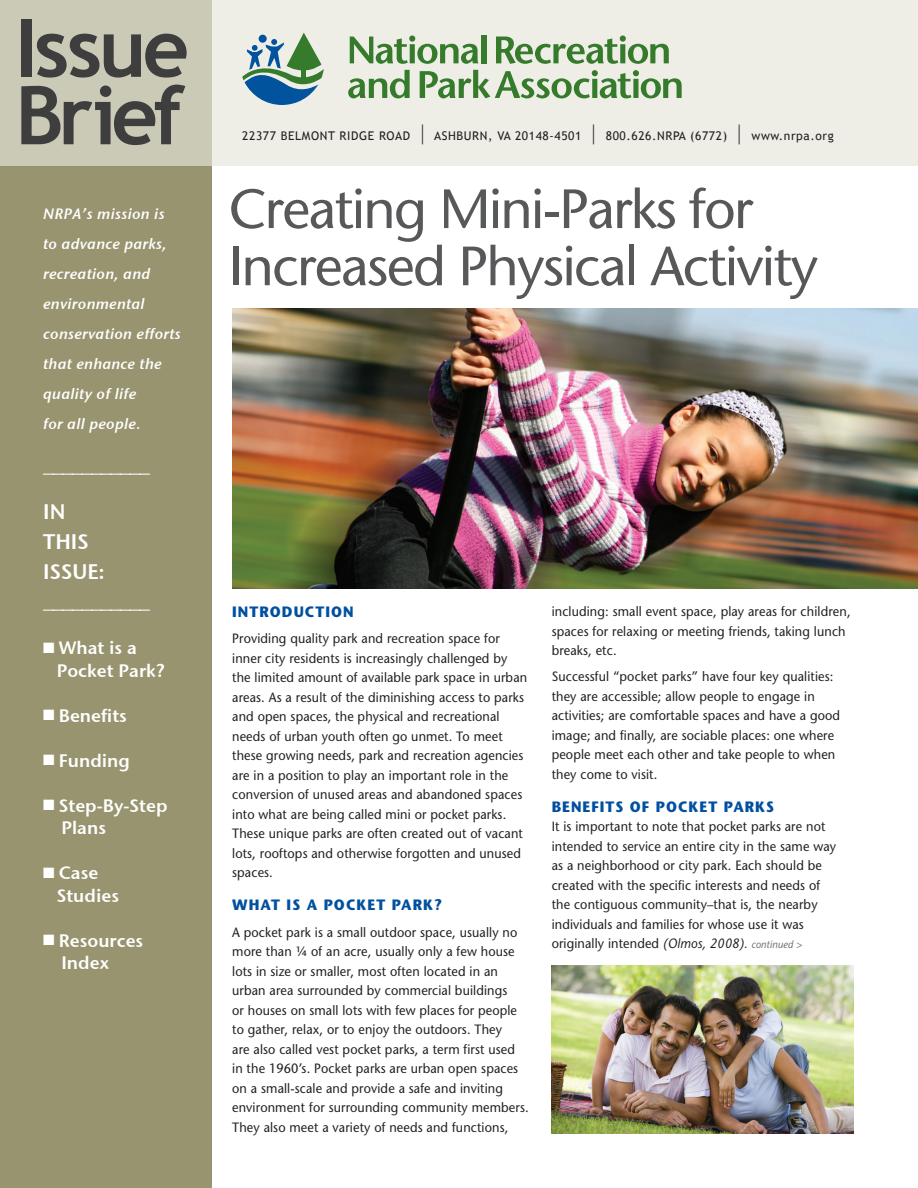
<style>
.page{position:relative;width:918px;height:1188px;background:#fff}
.page>*{position:absolute;margin:0;border:0;box-sizing:border-box;transform-origin:0 0}
.t1{font:700 81px "Trebuchet MS";letter-spacing:-.045em;color:#3e3e3f}
.t2{font:55.2px/57.2px "Stone Sans";letter-spacing:-.03em;color:#57585a}
.t3{font:21px "Stone Sans Sem ITCTT Semi";color:#fff}
.t4{font:18px/22.5px "Stone Sans Sem ITCTT Semi";color:#fff}
.t5{font:15px/30px "Stone Sans Sem ITCTT Semi Ita";letter-spacing:.02em;color:#fff}
.t6{font:700 15px "Stone Sans";letter-spacing:.075em;color:#01509f;scale:.94 1}
.t7{font:13.5px/19.5px "Stone Sans";letter-spacing:.01em;color:#231f20;scale:.94 1}
.t8{font:12px "Trebuchet MS";letter-spacing:.05em;color:#231f20}
.t9{font:10.5px "Stone Sans Sem ITCTT Semi";color:#fff;scale:2 1}
.s1{font-size:24px}
.s2{font-style:italic}
.s3{font-style:italic;font-size:10.5px;color:#6c6d70}
</style>
<div class="page">
<img style="left:232px;top:309px;width:686px;height:280px">
<div style="left:0;top:0;width:212px;height:1188px;background:#98946f"></div>
<svg style="left:0;top:0;width:918px;height:166px;background:#e4e3d9"></svg>
<svg style="left:242px;top:33px;width:82px;height:72px;background:#86abad"></svg>
<svg style="left:350px;top:36px;width:128px;height:28px;background:#a1be99"></svg>
<div style="left:481px;top:35px;width:5px;height:28px;background:#357b2b"></div>
<svg style="left:496px;top:36px;width:173px;height:28px;background:#a4c09b"></svg>
<svg style="left:348px;top:70px;width:62px;height:28px;background:#a1be99"></svg>
<svg style="left:420px;top:70px;width:262px;height:28px;background:#a7c29f"></svg>
<img style="left:552px;top:966px;width:301px;height:168px">
<p class="t1" style="left:15px;top:-3px;width:175px">Issue</p>
<p class="t1" style="left:15px;top:65px;width:170px">Brief</p>
<p class="t5" style="left:43px;top:198px;width:139px">NRPA’s mission is to advance parks, recreation, and environmental conservation efforts that enhance the quality of life<br>for all people.</p>
<p class="t9" style="left:43px;top:460px;width:55px">___________</p>
<p class="t3" style="left:43px;top:494px;width:24px">IN</p>
<p class="t3" style="left:43px;top:524px;width:47px">THIS</p>
<p class="t3" style="left:43px;top:554px;width:63px">ISSUE:</p>
<p class="t9" style="left:43px;top:597px;width:55px">___________</p>
<p class="t4" style="left:57px;top:635px;width:110px;text-indent:-14px">■ What is a<br>Pocket Park?</p>
<p class="t4" style="left:43px;top:703px;width:85px">■ Benefits</p>
<p class="t4" style="left:43px;top:748px;width:88px">■ Funding</p>
<p class="t4" style="left:61px;top:793px;width:108px;text-indent:-18px">■ Step-By-Step<br>Plans</p>
<p class="t4" style="left:57px;top:860px;width:64px;text-indent:-14px">■ Case<br>Studies</p>
<p class="t4" style="left:61px;top:928px;width:83px;text-indent:-18px">■ Resources<br>Index</p>
<p class="t8" style="left:242px;top:129px;width:593px">22377 BELMONT RIDGE ROAD <span class="s1">|</span> ASHBURN, VA 20148-4501 <span class="s1">|</span> 800.626.NRPA (6772) <span class="s1">|</span> www.nrpa.org</p>
<p class="t2" style="left:229px;top:180px;width:591px">Creating Mini-Parks for<br>Increased Physical Activity</p>
<p class="t6" style="left:232px;top:603px;width:131px">INTRODUCTION</p>
<p class="t7" style="left:232px;top:629px;width:315px">Providing quality park and recreation space for inner city residents is increasingly challenged by the limited amount of available park space in urban areas. As a result of the diminishing access to parks and open spaces, the physical and recreational needs of urban youth often go unmet. To meet these growing needs, park and recreation agencies are in a position to play an important role in the conversion of unused areas and abandoned spaces into what are being called mini or pocket parks.<br>These unique parks are often created out of vacant lots, rooftops and otherwise forgotten and unused spaces.</p>
<p class="t6" style="left:232px;top:896px;width:225px">WHAT IS A POCKET PARK?</p>
<p class="t7" style="left:232px;top:922px;width:317px">A pocket park is a small outdoor space, usually no more than ¼ of an acre, usually only a few house lots in size or smaller, most often located in an urban area surrounded by commercial buildings<br>or houses on small lots with few places for people to gather, relax, or to enjoy the outdoors. They<br>are also called vest pocket parks, a term first used in the 1960’s. Pocket parks are urban open spaces on a small-scale and provide a safe and inviting environment for surrounding community members.<br>They also meet a variety of needs and functions,</p>
<p class="t7" style="left:552px;top:602px;width:320px">including: small event space, play areas for children, spaces for relaxing or meeting friends, taking lunch breaks, etc.</p>
<p class="t7" style="left:552px;top:667px;width:308px">Successful “pocket parks” have four key qualities: they are accessible; allow people to engage in activities; are comfortable spaces and have a good image; and finally, are sociable places: one where people meet each other and take people to when they come to visit.</p>
<p class="t6" style="left:552px;top:798px;width:238px">BENEFITS OF POCKET PARKS</p>
<p class="t7" style="left:552px;top:817px;width:304px">It is important to note that pocket parks are not intended to service an entire city in the same way as a neighborhood or city park. Each should be created with the specific interests and needs of the contiguous community–that is, the nearby individuals and families for whose use it was originally intended <span class="s2">(Olmos, 2008).</span> <span class="s3">continued &gt;</span></p>
</div>
